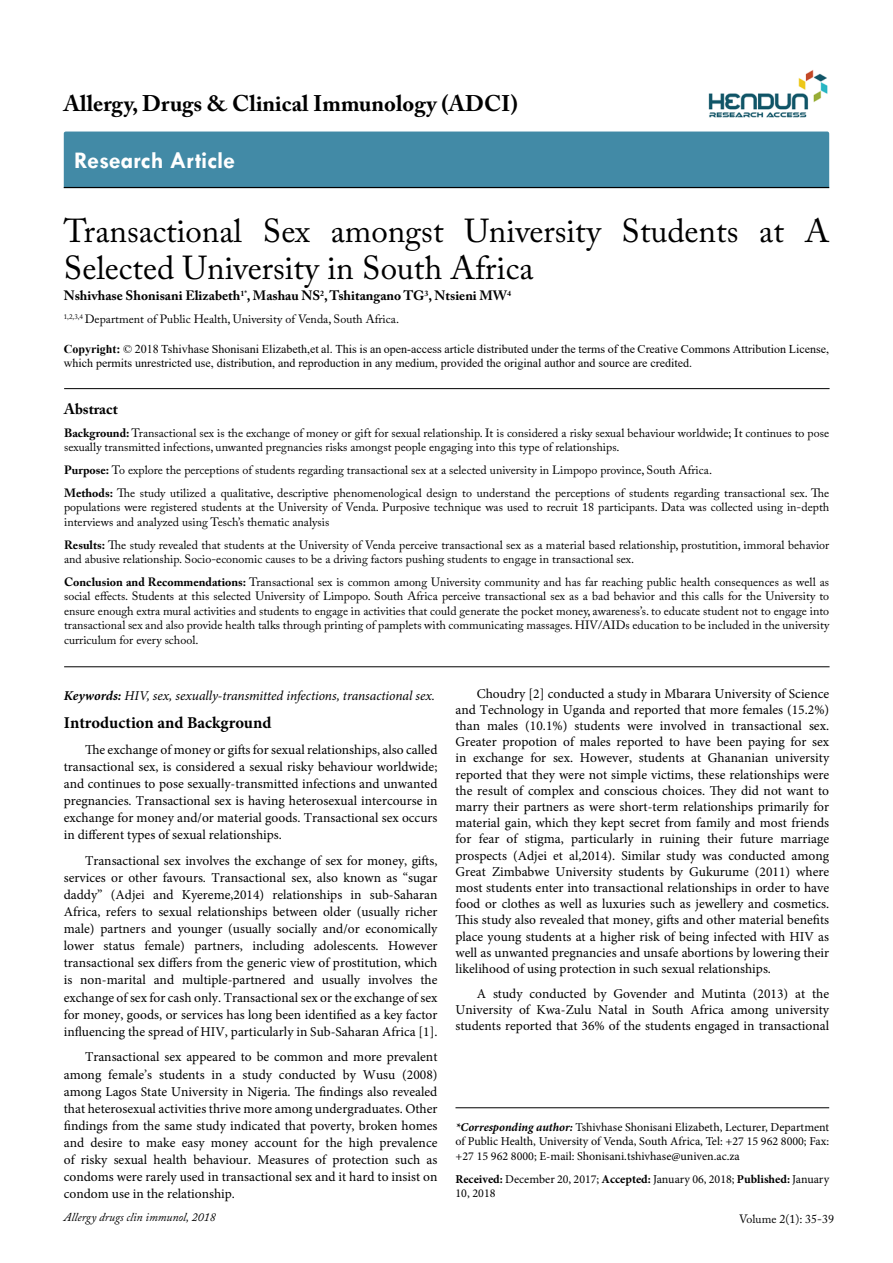
<style>
.page{position:relative;width:893px;height:1263px;background:#fff}
.page>*{position:absolute;margin:0;border:0;box-sizing:border-box;transform-origin:0 0}
.t1{font:33px/36.3px "Adobe Caslon Pro";color:#000}
.t2{font:700 24px "Tw Cen";color:#fff}
.t3{font:700 22.5px "Adobe Caslon Pro";color:#000}
.t4{font:700 16.5px "Minion Pro";color:#000}
.t5{font:700 15px "Adobe Caslon Pro";color:#000}
.t6{font:13.5px/17.1px "Minion Pro";color:#000;text-align:justify}
.t7{font:700 13.5px "Adobe Caslon Pro";color:#000}
.t8{font:italic 13.5px "Minion Pro";letter-spacing:-.005em;color:#000}
.t9{font:12px/14.4px "Adobe Caslon Pro";color:#000}
.t10{font:12px/14.4px "Minion Pro";color:#000;text-align:justify}
.t11{font:12px/14.4px "Times New Roman";color:#000}
.t12{font:italic 12px "Adobe Caslon Pro";color:#000}
.s1{font-weight:700}
.s2{font-weight:700;font-style:italic}
</style>
<div class="page">
<div style="left:64px;top:132px;width:765px;height:55px;background:#428aa6"></div>
<hr style="left:64px;top:187px;width:765px;height:1px;background:#000">
<img style="left:708px;top:70px;width:120px;height:48px">
<hr style="left:64px;top:388px;width:765px;height:1px;background:#000">
<hr style="left:64px;top:666px;width:765px;height:1px;background:#000">
<hr style="left:455px;top:1107px;width:374px;height:1px;background:#000">
<h3 class="t3" style="left:64px;top:90px;width:455px">Allergy, Drugs &amp; Clinical Immunology (ADCI)</h3>
<h2 class="t2" style="left:74px;top:146px;width:162px">Research Article</h2>
<h1 class="t1" style="left:64px;top:213px;width:767px">Transactional Sex amongst University Students at A<br>Selected University in South Africa</h1>
<p class="t7" style="left:64px;top:288px;width:449px">Nshivhase Shonisani Elizabeth<sup>1*</sup>, Mashau NS<sup>2</sup>, Tshitangano TG<sup>3</sup>, Ntsieni MW<sup>4</sup></p>
<p class="t9" style="left:64px;top:312px;width:337px"><sup>1,2,3,4</sup> Department of Public Health, University of Venda, South Africa.</p>
<p class="t11" style="left:64px;top:341px;width:767px"><span class="s1">Copyright:</span> © 2018 Tshivhase Shonisani Elizabeth,et al. This is an open-access article distributed under the terms of the Creative Commons Attribution License, which permits unrestricted use, distribution, and reproduction in any medium, provided the original author and source are credited.</p>
<p class="t5" style="left:64px;top:400px;width:55px">Abstract</p>
<p class="t9" style="left:64px;top:425px;width:766px"><span class="s1">Background:</span> Transactional sex is the exchange of money or gift for sexual relationship. It is considered a risky sexual behaviour worldwide; It continues to pose sexually transmitted infections, unwanted pregnancies risks amongst people engaging into this type of relationships.</p>
<p class="t9" style="left:64px;top:458px;width:766px;line-height:23px"><span class="s1">Purpose:</span> To explore the perceptions of students regarding transactional sex at a selected university in Limpopo province, South Africa.<br><span class="s1">Methods:</span> The study utilized a qualitative, descriptive phenomenological design to understand the perceptions of students regarding transactional sex. The</p>
<p class="t9" style="left:64px;top:500px;width:767px">populations were registered students at the University of Venda. Purposive technique was used to recruit 18 participants. Data was collected using in-depth interviews and analyzed using Tesch’s thematic analysis</p>
<p class="t9" style="left:64px;top:537px;width:767px"><span class="s1">Results:</span> The study revealed that students at the University of Venda perceive transactional sex as a material based relationship, prostutition, immoral behavior and abusive relationship. Socio-economic causes to be a driving factors pushing students to engage in transactional sex.</p>
<p class="t9" style="left:64px;top:575px;width:767px;text-align:justify"><span class="s1">Conclusion and Recommendations:</span> Transactional sex is common among University community and has far reaching public health consequences as well as social effects. Students at this selected University of Limpopo. South Africa perceive transactional sex as a bad behavior and this calls for the University to ensure enough extra mural activities and students to engage in activities that could generate the pocket money, awareness’s. to educate student not to engage into transactional sex and also provide health talks through printing of pamplets with communicating massages. HIV/AIDs education to be included in the university curriculum for every school.</p>
<p class="t8" style="left:64px;top:686px;width:373px"><span class="s1">Keywords:</span> HIV, sex, sexually-transmitted infections, transactional sex.</p>
<p class="t4" style="left:64px;top:711px;width:209px">Introduction and Background</p>
<p class="t6" style="left:64px;top:741px;width:375px;text-indent:21px">The exchange of money or gifts for sexual relationships, also called transactional sex, is considered a sexual risky behaviour worldwide; and continues to pose sexually-transmitted infections and unwanted pregnancies. Transactional sex is having heterosexual intercourse in exchange for money and/or material goods. Transactional sex occurs in different types of sexual relationships.</p>
<p class="t6" style="left:64px;top:852px;width:375px;text-indent:21px">Transactional sex involves the exchange of sex for money, gifts, services or other favours. Transactional sex, also known as “sugar daddy” (Adjei and Kyereme,2014) relationships in sub-Saharan Africa, refers to sexual relationships between older (usually richer male) partners and younger (usually socially and/or economically lower status female) partners, including adolescents. However transactional sex differs from the generic view of prostitution, which is non-marital and multiple-partnered and usually involves the exchange of sex for cash only. Transactional sex or the exchange of sex for money, goods, or services has long been identified as a key factor influencing the spread of HIV, particularly in Sub-Saharan Africa [1].</p>
<p class="t6" style="left:64px;top:1048px;width:375px;text-indent:21px">Transactional sex appeared to be common and more prevalent among female’s students in a study conducted by Wusu (2008) among Lagos State University in Nigeria. The findings also revealed that heterosexual activities thrive more among undergraduates. Other findings from the same study indicated that poverty, broken homes and desire to make easy money account for the high prevalence of risky sexual health behaviour. Measures of protection such as condoms were rarely used in transactional sex and it hard to insist on condom use in the relationship.</p>
<p class="t6" style="left:455px;top:685px;width:375px;line-height:16.2px;text-indent:21px">Choudry [2] conducted a study in Mbarara University of Science and Technology in Uganda and reported that more females (15.2%) than males (10.1%) students were involved in transactional sex.<br>Greater propotion of males reported to have been paying for sex in exchange for sex. However, students at Ghananian university reported that they were not simple victims, these relationships were the result of complex and conscious choices. They did not want to marry their partners as were short-term relationships primarily for material gain, which they kept secret from family and most friends for fear of stigma, particularly in ruining their future marriage prospects (Adjei et al,2014). Similar study was conducted among Great Zimbabwe University students by Gukurume (2011) where most students enter into transactional relationships in order to have food or clothes as well as luxuries such as jewellery and cosmetics.<br>This study also revealed that money, gifts and other material benefits place young students at a higher risk of being infected with HIV as well as unwanted pregnancies and unsafe abortions by lowering their likelihood of using protection in such sexual relationships.</p>
<p class="t6" style="left:455px;top:985px;width:375px;line-height:16.2px;text-indent:21px">A study conducted by Govender and Mutinta (2013) at the University of Kwa-Zulu Natal in South Africa among university students reported that 36% of the students engaged in transactional</p>
<p class="t10" style="left:455px;top:1120px;width:375px"><span class="s2">*Corresponding author:</span> Tshivhase Shonisani Elizabeth, Lecturer, Department of Public Health, University of Venda, South Africa, Tel: +27 15 962 8000; Fax: +27 15 962 8000; E-mail: Shonisani.tshivhase@univen.ac.za</p>
<p class="t10" style="left:455px;top:1171px;width:375px"><span class="s1">Received:</span> December 20, 2017; <span class="s1">Accepted:</span> January 06, 2018; <span class="s1">Published:</span> January<br>10, 2018</p>
<p class="t12" style="left:64px;top:1210px;width:153px">Allergy drugs clin immunol, 2018</p>
<p class="t9" style="left:739px;top:1211px;width:96px">Volume 2(1): 35-39</p>
</div>
